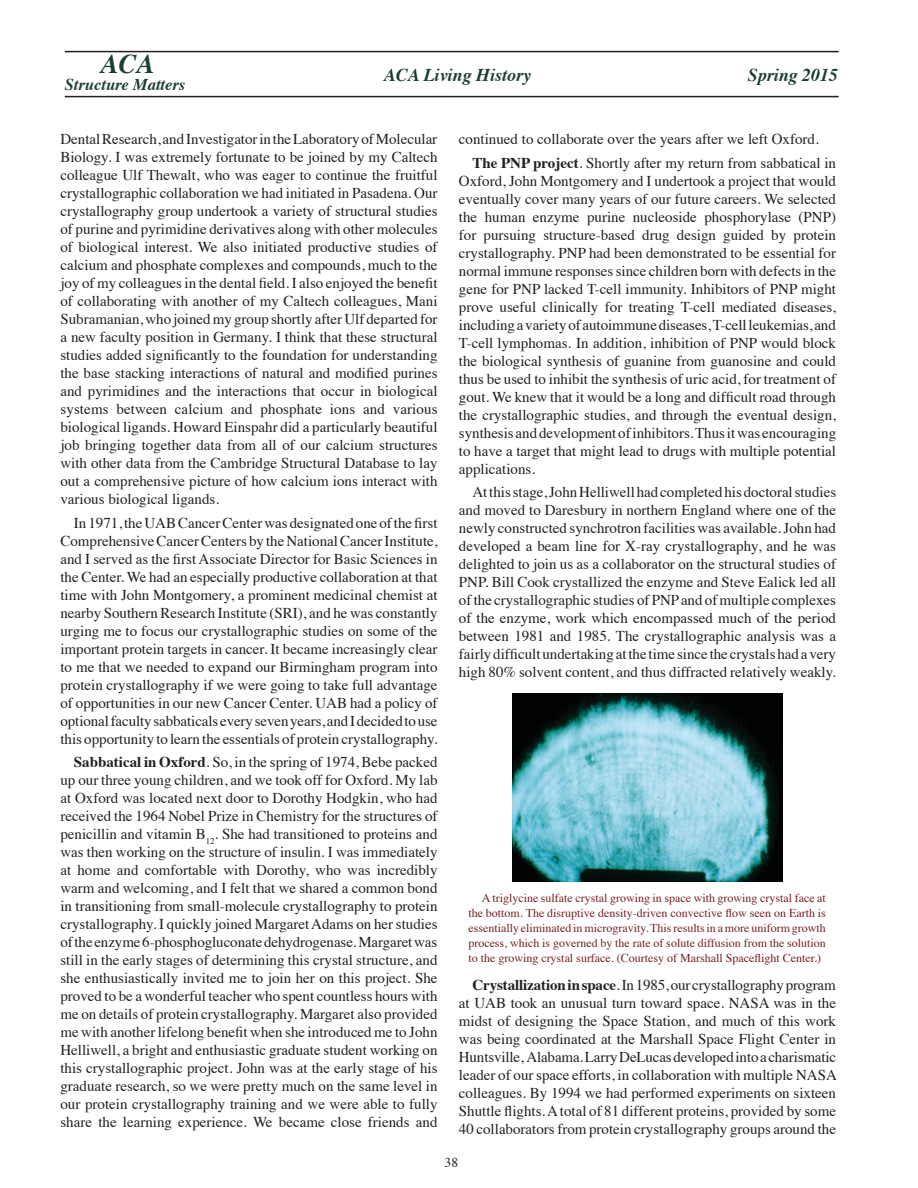
<style>
.page{position:relative;width:918px;height:1188px;background:#fff}
.page>*{position:absolute;margin:0;border:0;box-sizing:border-box;transform-origin:0 0}
.t1{font:italic 700 27px "Times";color:#1b3e34}
.body_text_new{font:italic 700 18px "Times";color:#1b3e34}
.t2{font:italic 700 16.5px "Times";color:#1b3e34}
.body_text_new-2{font:15px/18px "Times";color:#231f20;text-align:justify}
.PageMaker_Defaults{font:13.5px "Times";color:#231f20}
.body_text_new-3{font:12px/15px "Times";color:#762023;text-align:justify}
.s1{font-weight:700}
</style>
<div class="page">
<hr style="left:65px;top:96px;width:774px;height:1px;background:#231f20">
<hr style="left:65px;top:51px;width:774px;height:1px;background:#231f20">
<img style="left:513px;top:693px;width:270px;height:189px">
<h1 class="t1" style="left:101px;top:39px;width:56px">ACA</h1>
<p class="t2" style="left:65px;top:69px;width:122px">Structure Matters</p>
<p class="body_text_new" style="left:384px;top:58px;width:149px">ACA Living History</p>
<p class="body_text_new" style="left:748px;top:58px;width:92px">Spring 2015</p>
<p class="body_text_new-2" style="left:60px;top:129px;width:379px">Dental Research, and Investigator in the Laboratory of Molecular Biology. I was extremely fortunate to be joined by my Caltech colleague Ulf Thewalt, who was eager to continue the fruitful crystallographic collaboration we had initiated in Pasadena. Our crystallography group undertook a variety of structural studies of purine and pyrimidine derivatives along with other molecules of biological interest. We also initiated productive studies of calcium and phosphate complexes and compounds, much to the joy of my colleagues in the dental field. I also enjoyed the benefit of collaborating with another of my Caltech colleagues, Mani Subramanian, who joined my group shortly after Ulf departed for a new faculty position in Germany. I think that these structural studies added significantly to the foundation for understanding the base stacking interactions of natural and modified purines and pyrimidines and the interactions that occur in biological systems between calcium and phosphate ions and various biological ligands. Howard Einspahr did a particularly beautiful job bringing together data from all of our calcium structures with other data from the Cambridge Structural Database to lay out a comprehensive picture of how calcium ions interact with various biological ligands.</p>
<p class="body_text_new-2" style="left:60px;top:512px;width:379px;text-indent:14px">In 1971, the UAB Cancer Center was designated one of the first Comprehensive Cancer Centers by the National Cancer Institute, and I served as the first Associate Director for Basic Sciences in the Center. We had an especially productive collaboration at that time with John Montgomery, a prominent medicinal chemist at nearby Southern Research Institute (SRI), and he was constantly urging me to focus our crystallographic studies on some of the important protein targets in cancer. It became increasingly clear to me that we needed to expand our Birmingham program into protein crystallography if we were going to take full advantage of opportunities in our new Cancer Center. UAB had a policy of optional faculty sabbaticals every seven years, and I decided to use this opportunity to learn the essentials of protein crystallography.</p>
<p class="body_text_new-2" style="left:60px;top:752px;width:379px;text-indent:14px"><span class="s1">Sabbatical in Oxford</span>. So, in the spring of 1974, Bebe packed up our three young children, and we took off for Oxford. My lab at Oxford was located next door to Dorothy Hodgkin, who had received the 1964 Nobel Prize in Chemistry for the structures of penicillin and vitamin B<sub>12</sub>. She had transitioned to proteins and was then working on the structure of insulin. I was immediately at home and comfortable with Dorothy, who was incredibly warm and welcoming, and I felt that we shared a common bond in transitioning from small-molecule crystallography to protein crystallography. I quickly joined Margaret Adams on her studies of the enzyme 6-phosphogluconate dehydrogenase. Margaret was still in the early stages of determining this crystal structure, and she enthusiastically invited me to join her on this project. She proved to be a wonderful teacher who spent countless hours with me on details of protein crystallography. Margaret also provided me with another lifelong benefit when she introduced me to John Helliwell, a bright and enthusiastic graduate student working on this crystallographic project. John was at the early stage of his graduate research, so we were pretty much on the same level in our protein crystallography training and we were able to fully share the learning experience. We became close friends and</p>
<p class="body_text_new-2" style="left:459px;top:129px;width:361px">continued to collaborate over the years after we left Oxford.</p>
<p class="body_text_new-2" style="left:459px;top:152px;width:379px;text-indent:14px"><span class="s1">The PNP project</span>. Shortly after my return from sabbatical in Oxford, John Montgomery and I undertook a project that would eventually cover many years of our future careers. We selected the human enzyme purine nucleoside phosphorylase (PNP) for pursuing structure-based drug design guided by protein crystallography. PNP had been demonstrated to be essential for normal immune responses since children born with defects in the gene for PNP lacked T-cell immunity. Inhibitors of PNP might prove useful clinically for treating T-cell mediated diseases, including a variety of autoimmune diseases, T-cell leukemias, and T-cell lymphomas. In addition, inhibition of PNP would block the biological synthesis of guanine from guanosine and could thus be used to inhibit the synthesis of uric acid, for treatment of gout. We knew that it would be a long and difficult road through the crystallographic studies, and through the eventual design, synthesis and development of inhibitors. Thus it was encouraging to have a target that might lead to drugs with multiple potential applications.</p>
<p class="body_text_new-2" style="left:459px;top:482px;width:379px;text-indent:14px">At this stage, John Helliwell had completed his doctoral studies and moved to Daresbury in northern England where one of the newly constructed synchrotron facilities was available. John had developed a beam line for X-ray crystallography, and he was delighted to join us as a collaborator on the structural studies of PNP. Bill Cook crystallized the enzyme and Steve Ealick led all of the crystallographic studies of PNP and of multiple complexes of the enzyme, work which encompassed much of the period between 1981 and 1985. The crystallographic analysis was a fairly difficult undertaking at the time since the crystals had a very high 80% solvent content, and thus diffracted relatively weakly.</p>
<p class="body_text_new-3" style="left:468px;top:889px;width:359px;text-indent:14px">A triglycine sulfate crystal growing in space with growing crystal face at the bottom. The disruptive density-driven convective flow seen on Earth is essentially eliminated in microgravity. This results in a more uniform growth process, which is governed by the rate of solute diffusion from the solution to the growing crystal surface. (Courtesy of Marshall Spaceflight Center.)</p>
<p class="body_text_new-2" style="left:459px;top:975px;width:379px;text-indent:14px"><span class="s1">Crystallization in space</span>. In 1985, our crystallography program at UAB took an unusual turn toward space. NASA was in the midst of designing the Space Station, and much of this work was being coordinated at the Marshall Space Flight Center in Huntsville, Alabama. Larry DeLucas developed into a charismatic leader of our space efforts, in collaboration with multiple NASA colleagues. By 1994 we had performed experiments on sixteen Shuttle flights. A total of 81 different proteins, provided by some 40 collaborators from protein crystallography groups around the</p>
<p class="PageMaker_Defaults" style="left:445px;top:1150px;width:15px">38</p>
</div>
